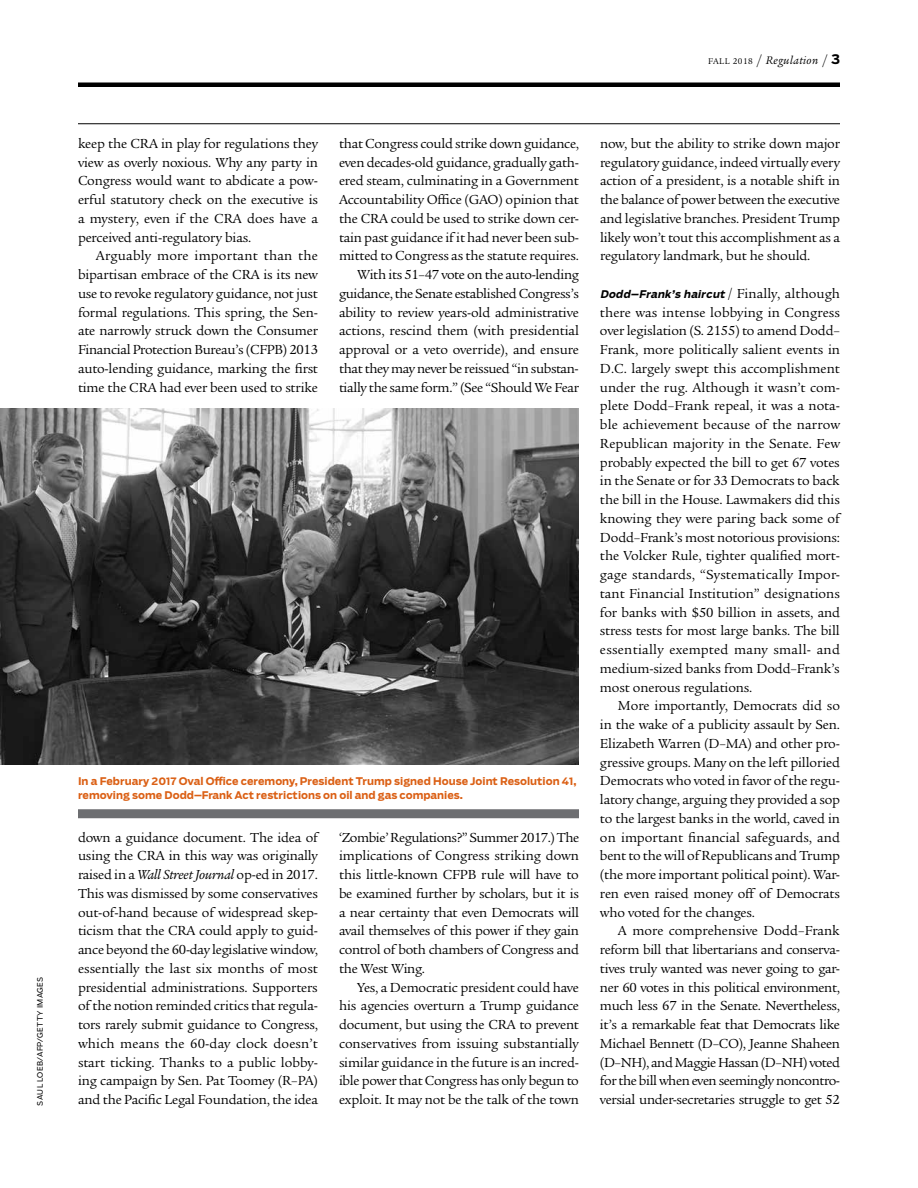
<style>
.page{position:relative;width:918px;height:1188px;background:#fff}
.page>*{position:absolute;margin:0;border:0;box-sizing:border-box;transform-origin:0 0}
.t1{font:14.25px/18.8px "Legacy Serif ITC Pro";letter-spacing:-.025em;color:#000;text-align:justify}
.t2{font:italic 12px "Legacy Serif ITC Pro";letter-spacing:.04em;color:#000}
.t3{font:700 10.5px/13.5px "Boomer";color:#db6015}
.t4{font:italic 700 10.5px "Boomer";color:#000}
.t5{font:7.5px "Boomer";letter-spacing:.05em;color:#000}
.s1{font-style:normal;font-size:9px}
.s2{font-style:normal;font-size:13.5px}
.s3{font-family:"Boomer";font-weight:700;font-style:normal;font-size:13.5px}
.s4{font-style:italic}
.s5{font-weight:300;font-style:normal;font-size:16.5px}
.s6{font-family:"Legacy Serif ITC Pro";font-weight:400;font-style:normal;font-size:14.25px}
</style>
<div class="page">
<div style="left:78px;top:82px;width:762px;height:5px;background:#000"></div>
<hr style="left:78px;top:123px;width:762px;height:1px;background:#000">
<img style="left:0;top:408px;width:579px;height:357px">
<div style="left:78px;top:809px;width:501px;height:9px;background:#6d6e71"></div>
<p class="t5" style="left:36px;top:1106px;width:130px;rotate:-90deg">SAUL LOEB/AFP/GETTY IMAGES</p>
<p class="t2" style="left:708px;top:52px;width:133px"><span class="s1">FALL 2018</span> <span class="s2">/</span> Regulation <span class="s2">/</span> <span class="s3">3</span></p>
<p class="t1" style="left:78px;top:134px;width:242px">keep the CRA in play for regulations they view as overly noxious. Why any party in Congress would want to abdicate a pow&shy;erful statutory check on the executive is a mystery, even if the CRA does have a perceived anti-regulatory bias.</p>
<p class="t1" style="left:78px;top:246px;width:242px;text-indent:18px">Arguably more important than the bipartisan embrace of the CRA is its new use to revoke regulatory guidance, not just formal regulations. This spring, the Sen&shy;ate narrowly struck down the Consumer Financial Protection Bureau’s (CFPB) 2013 auto-lending guidance, marking the first time the CRA had ever been used to strike</p>
<p class="t1" style="left:339px;top:134px;width:242px;text-align:right">that Congress could strike down guidance, even decades-old guidance, gradually gath&shy;ered steam, culminating in a Government Accountability Office (GAO) opinion that the CRA could be used to strike down cer&shy;tain past guidance if it had never been sub&shy;mitted to Congress as the statute requires.<br>With its 51–47 vote on the auto-lending guidance, the Senate established Congress’s ability to review years-old administrative actions, rescind them (with presidential approval or a veto override), and ensure that they may never be reissued “in substan&shy;tially the same form.” (See “Should We Fear</p>
<p class="t3" style="left:78px;top:775px;width:500px">In a February 2017 Oval Office ceremony, President Trump signed House Joint Resolution 41, removing some Dodd–Frank Act restrictions on oil and gas companies.</p>
<p class="t1" style="left:78px;top:827px;width:243px;text-align:left">down a guidance document. The idea of using the CRA in this way was originally raised in a <span class="s4">Wall Street Journal</span> op-ed in 2017.<br>This was dismissed by some conservatives out-of-hand because of widespread skep&shy;ticism that the CRA could apply to guid&shy;ance beyond the 60-day legislative window, essentially the last six months of most presidential administrations. Supporters of the notion reminded critics that regula&shy;tors rarely submit guidance to Congress, which means the 60-day clock doesn’t start ticking. Thanks to a public lobby&shy;ing campaign by Sen. Pat Toomey (R–PA) and the Pacific Legal Foundation, the idea</p>
<p class="t1" style="left:339px;top:828px;width:242px">‘Zombie’ Regulations?” Summer 2017.) The implications of Congress striking down this little-known CFPB rule will have to be examined further by scholars, but it is a near certainty that even Democrats will avail themselves of this power if they gain control of both chambers of Congress and the West Wing.</p>
<p class="t1" style="left:339px;top:978px;width:242px;text-indent:18px">Yes, a Democratic president could have his agencies overturn a Trump guidance document, but using the CRA to prevent conservatives from issuing substantially similar guidance in the future is an incred&shy;ible power that Congress has only begun to exploit. It may not be the talk of the town</p>
<p class="t1" style="left:600px;top:134px;width:242px">now, but the ability to strike down major regulatory guidance, indeed virtually every action of a president, is a notable shift in the balance of power between the executive and legislative branches. President Trump likely won’t tout this accomplishment as a regulatory landmark, but he should.</p>
<p class="t4" style="left:600px;top:287px;width:242px">Dodd–Frank’s haircut <span class="s5">/</span> <span class="s6">Fi n ally, al t h o u gh</span></p>
<p class="t1" style="left:600px;top:302px;width:243px">there was intense lobbying in Congress over legislation (S. 2155) to amend Dodd– Frank, more politically salient events in D.C. largely swept this accomplishment under the rug. Although it wasn’t com&shy;plete Dodd–Frank repeal, it was a nota&shy;ble achievement because of the narrow Republican majority in the Senate. Few probably expected the bill to get 67 votes in the Senate or for 33 Democrats to back the bill in the House. Lawmakers did this knowing they were paring back some of Dodd–Frank’s most notorious provisions: the Volcker Rule, tighter qualified mort&shy;gage standards, “Systematically Impor&shy;tant Financial Institution” designations for banks with $50 billion in assets, and stress tests for most large banks. The bill essentially exempted many small- and medium-sized banks from Dodd–Frank’s most onerous regulations.</p>
<p class="t1" style="left:600px;top:696px;width:242px;text-indent:18px">More importantly, Democrats did so in the wake of a publicity assault by Sen.<br>Elizabeth Warren (D–MA) and other pro&shy;gressive groups. Many on the left pilloried Democrats who voted in favor of the regu&shy;latory change, arguing they provided a sop to the largest banks in the world, caved in on important financial safeguards, and bent to the will of Republicans and Trump (the more important political point). War&shy;ren even raised money off of Democrats who voted for the changes.</p>
<p class="t1" style="left:600px;top:921px;width:242px;text-indent:18px">A more comprehensive Dodd–Frank reform bill that libertarians and conserva&shy;tives truly wanted was never going to gar&shy;ner 60 votes in this political environment, much less 67 in the Senate. Nevertheless, it’s a remarkable feat that Democrats like Michael Bennett (D–CO), Jeanne Shaheen (D–NH), and Maggie Hassan (D–NH) voted for the bill when even seemingly noncontro&shy;versial under-secretaries struggle to get 52</p>
</div>
